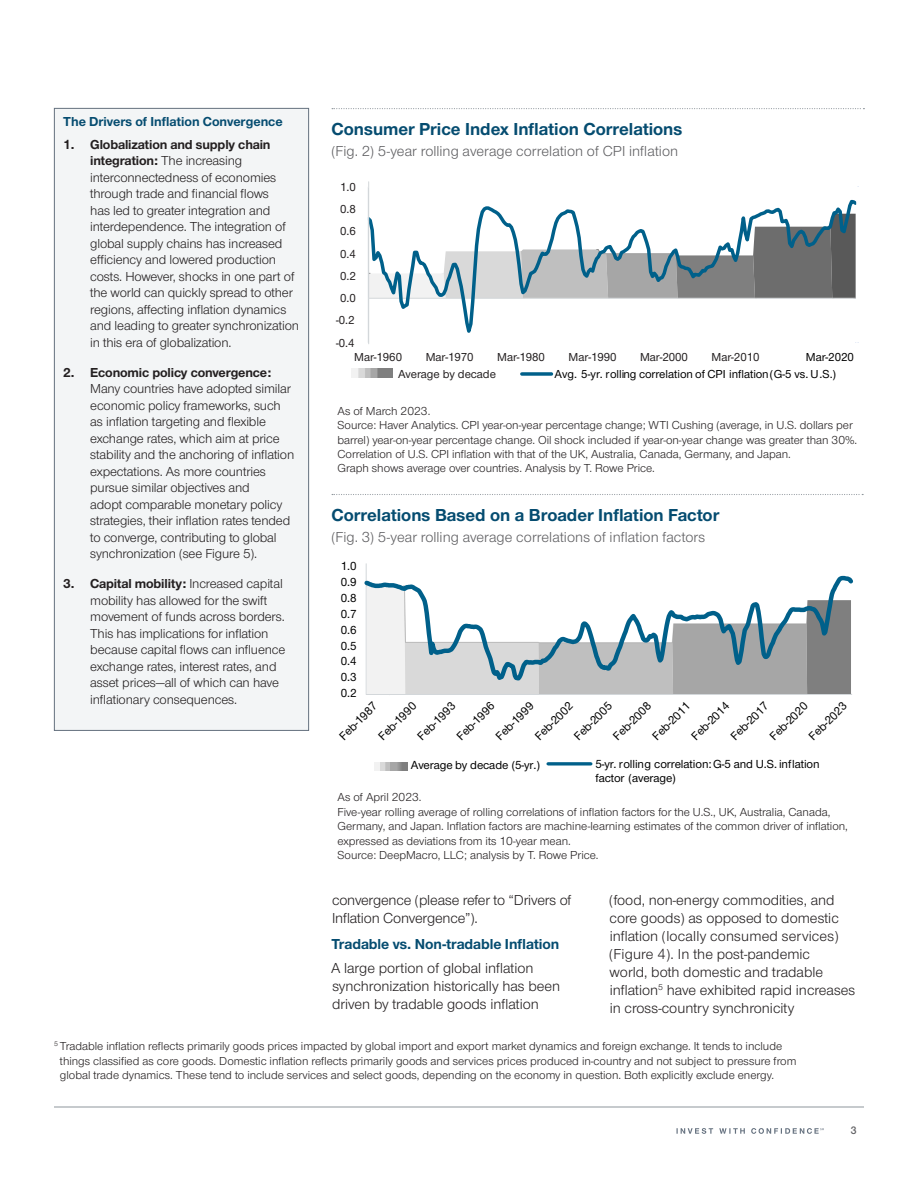
<style>
.page{position:relative;width:918px;height:1188px;background:#fff}
.page>*{position:absolute;margin:0;border:0;box-sizing:border-box;transform-origin:0 0}
.t1{font:700 18px "Nimbus Sans Novus";color:#054c70}
.t2{font:15.15px "Nimbus Sans Novus";color:#5f6062}
.t3{font:15px/18px "Nimbus Sans Novus";color:#231f20}
.t4{font:15px "Nimbus Sans Novus";letter-spacing:.005em;color:#5f5f62}
.t5{font:700 15px "Nimbus Sans Novus";letter-spacing:-.005em;color:#054c70}
.t6{font:13.5px/16.5px "Nimbus Sans Novus";letter-spacing:-.01em;color:#231f20}
.t7{font:700 13.5px "Nimbus Sans Novus";color:#054c70}
.t8{font:700 13.5px "Nimbus Sans Novus";letter-spacing:-.01em;color:#231f20}
.t9{font:500 12.15px/13.8px "Nimbus Sans Novus";letter-spacing:-.005em;color:#000}
.t10{font:12px/14.4px "Nimbus Sans Novus";color:#231f20}
.t11{font:500 12px "Nimbus Sans Novus";letter-spacing:-.005em;color:#231f20}
.t12{font:500 12px "Nimbus Sans Novus";letter-spacing:-.005em;color:#000}
.t13{font:600 11.25px "Nimbus Sans Novus";color:#5f5f62}
.s1{font-weight:700}
.s2{font-size:15.15px;color:#5f6062}
</style>
<div class="page">
<hr style="left:54px;top:1107px;width:810px;height:1px;background:#8f969c">
<div style="left:54px;top:108px;width:255px;height:622px;background:#f3f5f6"></div>
<div style="left:54px;top:108px;width:255px;height:623px;border:1px solid #65717f"></div>
<svg style="left:332px;top:494px;width:531px;height:1px"></svg>
<hr style="left:366px;top:564px;width:1px;height:130px;background:#d3d7da">
<svg style="left:364px;top:574px;width:489px;height:118px"></svg>
<svg style="left:548px;top:762px;width:43px;height:4px"></svg>
<svg style="left:374px;top:762px;width:33px;height:8px"></svg>
<hr style="left:366px;top:694px;width:486px;height:1px;background:#d3d7da">
<svg style="left:332px;top:108px;width:532px;height:1px"></svg>
<svg style="left:370px;top:199px;width:485px;height:134px"></svg>
<svg style="left:522px;top:372px;width:29px;height:4px"></svg>
<svg style="left:352px;top:369px;width:40px;height:8px"></svg>
<hr style="left:368px;top:182px;width:1px;height:162px;background:#d3d7da">
<svg style="left:677px;top:1128px;width:147px;height:6px"></svg>
<p class="t7" style="left:63px;top:113px;width:221px">The Drivers of Inflation Convergence</p>
<p class="t6" style="left:90px;top:136px;width:210px;text-indent:-27px"><span class="s1">1. Globalization and supply chain integration:</span> The increasing interconnectedness of economies through trade and financial flows<br>has led to greater integration and interdependence. The integration of global supply chains has increased efficiency and lowered production costs. However, shocks in one part of the world can quickly spread to other regions, affecting inflation dynamics and leading to greater synchronization in this era of globalization.</p>
<p class="t8" style="left:63px;top:363px;width:210px">2. Economic policy convergence:</p>
<p class="t6" style="left:90px;top:380px;width:206px">Many countries have adopted similar economic policy frameworks, such as inflation targeting and flexible exchange rates, which aim at price stability and the anchoring of inflation expectations. As more countries pursue similar objectives and<br>adopt comparable monetary policy strategies, their inflation rates tended to converge, contributing to global synchronization (see Figure 5).</p>
<p class="t6" style="left:90px;top:575px;width:197px;text-indent:-27px"><span class="s1">3. Capital mobility:</span> Increased capital mobility has allowed for the swift movement of funds across borders.<br>This has implications for inflation because capital flows can influence exchange rates, interest rates, and asset prices—all of which can have inflationary consequences.</p>
<h1 class="t1" style="left:332px;top:117px;width:352px">Consumer Price Index Inflation Correlations</h1>
<p class="t4" style="left:332px;top:141px;width:348px">(Fig. 2) 5-year rolling average correlation of CPI inflation</p>
<p class="t11" style="left:340px;top:179px;width:17px">1.0</p>
<p class="t11" style="left:340px;top:201px;width:17px">0.8</p>
<p class="t11" style="left:340px;top:223px;width:17px">0.6</p>
<p class="t11" style="left:340px;top:246px;width:17px">0.4</p>
<p class="t11" style="left:340px;top:268px;width:17px">0.2</p>
<p class="t11" style="left:340px;top:290px;width:17px">0.0</p>
<p class="t11" style="left:336px;top:312px;width:20px">-0.2</p>
<p class="t11" style="left:336px;top:335px;width:20px">-0.4</p>
<p class="t11" style="left:354px;top:349px;width:49px">Mar-1960</p>
<p class="t11" style="left:426px;top:349px;width:49px">Mar-1970</p>
<p class="t11" style="left:497px;top:349px;width:49px">Mar-1980</p>
<p class="t11" style="left:569px;top:349px;width:49px">Mar-1990</p>
<p class="t11" style="left:640px;top:349px;width:49px">Mar-2000</p>
<p class="t11" style="left:712px;top:349px;width:49px">Mar-2010</p>
<p class="t12" style="left:806px;top:349px;width:49px">Mar-2020</p>
<p class="t11" style="left:398px;top:366px;width:100px">Average by decade</p>
<p class="t12" style="left:555px;top:366px;width:283px">Avg. 5-yr. rolling correlation of CPI inflation (G-5 vs. U.S.)</p>
<p class="t10" style="left:337px;top:403px;width:521px">As of March 2023.<br>Source: Haver Analytics. CPI year-on-year percentage change; WTI Cushing (average, in U.S. dollars per barrel) year-on-year percentage change. Oil shock included if year-on-year change was greater than 30%.<br>Correlation of U.S. CPI inflation with that of the UK, Australia, Canada, Germany, and Japan.<br>Graph shows average over countries. Analysis by T. Rowe Price.</p>
<h1 class="t1" style="left:332px;top:502px;width:389px">Correlations Based on a Broader Inflation Factor</h1>
<p class="t4" style="left:323px;top:527px;width:384px"><span class="s2">(F</span>(Fig. 3) 5-year rolling average correlations of inflation factors</p>
<p class="t2" style="left:335px;top:528px;width:367px">ig. 3) 5-year rolling average correlations of inflation factors</p>
<p class="t9" style="left:341px;top:559px;width:17px">1.0</p>
<p class="t9" style="left:341px;top:575px;width:17px">0.9</p>
<p class="t9" style="left:341px;top:591px;width:17px">0.8</p>
<p class="t9" style="left:341px;top:606px;width:17px">0.7</p>
<p class="t9" style="left:341px;top:622px;width:17px">0.6</p>
<p class="t9" style="left:341px;top:638px;width:17px">0.5</p>
<p class="t9" style="left:341px;top:654px;width:17px">0.4</p>
<p class="t9" style="left:341px;top:670px;width:17px">0.3</p>
<p class="t9" style="left:341px;top:686px;width:17px">0.2</p>
<p class="t9" style="left:336px;top:733px;width:50px;rotate:-45deg">Feb-1987</p>
<p class="t9" style="left:375px;top:733px;width:50px;rotate:-45deg">Feb-1990</p>
<p class="t9" style="left:414px;top:733px;width:50px;rotate:-45deg">Feb-1993</p>
<p class="t9" style="left:453px;top:733px;width:50px;rotate:-45deg">Feb-1996</p>
<p class="t9" style="left:492px;top:733px;width:50px;rotate:-45deg">Feb-1999</p>
<p class="t9" style="left:532px;top:733px;width:50px;rotate:-45deg">Feb-2002</p>
<p class="t9" style="left:571px;top:733px;width:50px;rotate:-45deg">Feb-2005</p>
<p class="t9" style="left:610px;top:733px;width:50px;rotate:-45deg">Feb-2008</p>
<p class="t9" style="left:649px;top:733px;width:50px;rotate:-45deg">Feb-2011</p>
<p class="t9" style="left:688px;top:733px;width:50px;rotate:-45deg">Feb-2014</p>
<p class="t9" style="left:727px;top:733px;width:50px;rotate:-45deg">Feb-2017</p>
<p class="t9" style="left:766px;top:733px;width:50px;rotate:-45deg">Feb-2020</p>
<p class="t9" style="left:806px;top:733px;width:50px;rotate:-45deg">Feb-2023</p>
<p class="t9" style="left:411px;top:758px;width:131px">Average by decade (5-yr.)</p>
<p class="t9" style="left:595px;top:757px;width:226px">5-yr. rolling correlation: G-5 and U.S. inflation factor (average)</p>
<p class="t10" style="left:338px;top:790px;width:512px">As of April 2023.<br>Five-year rolling average of rolling correlations of inflation factors for the U.S., UK, Australia, Canada, Germany, and Japan. Inflation factors are machine-learning estimates of the common driver of inflation, expressed as deviations from its 10-year mean.<br>Source: DeepMacro, LLC; analysis by T. Rowe Price.</p>
<p class="t3" style="left:332px;top:891px;width:241px">convergence (please refer to “Drivers of<br>Inflation Convergence”).</p>
<p class="t5" style="left:331px;top:934px;width:229px">Tradable vs. Non-tradable Inflation</p>
<p class="t3" style="left:331px;top:959px;width:231px">A large portion of global inflation synchronization historically has been driven by tradable goods inflation</p>
<p class="t3" style="left:609px;top:891px;width:248px">(food, non-energy commodities, and core goods) as opposed to domestic inflation (locally consumed services) (Figure 4). In the post-pandemic<br>world, both domestic and tradable inflation<sup>5</sup> have exhibited rapid increases in cross-country synchronicity</p>
<p class="t10" style="left:60px;top:1039px;width:738px;text-indent:-6px"><sup>5</sup> Tradable inflation reflects primarily goods prices impacted by global import and export market dynamics and foreign exchange. It tends to include things classified as core goods. Domestic inflation reflects primarily goods and services prices produced in-country and not subject to pressure from global trade dynamics. These tend to include services and select goods, depending on the economy in question. Both explicitly exclude energy.</p>
<p class="t13" style="left:851px;top:1123px;width:7px">3</p>
</div>
